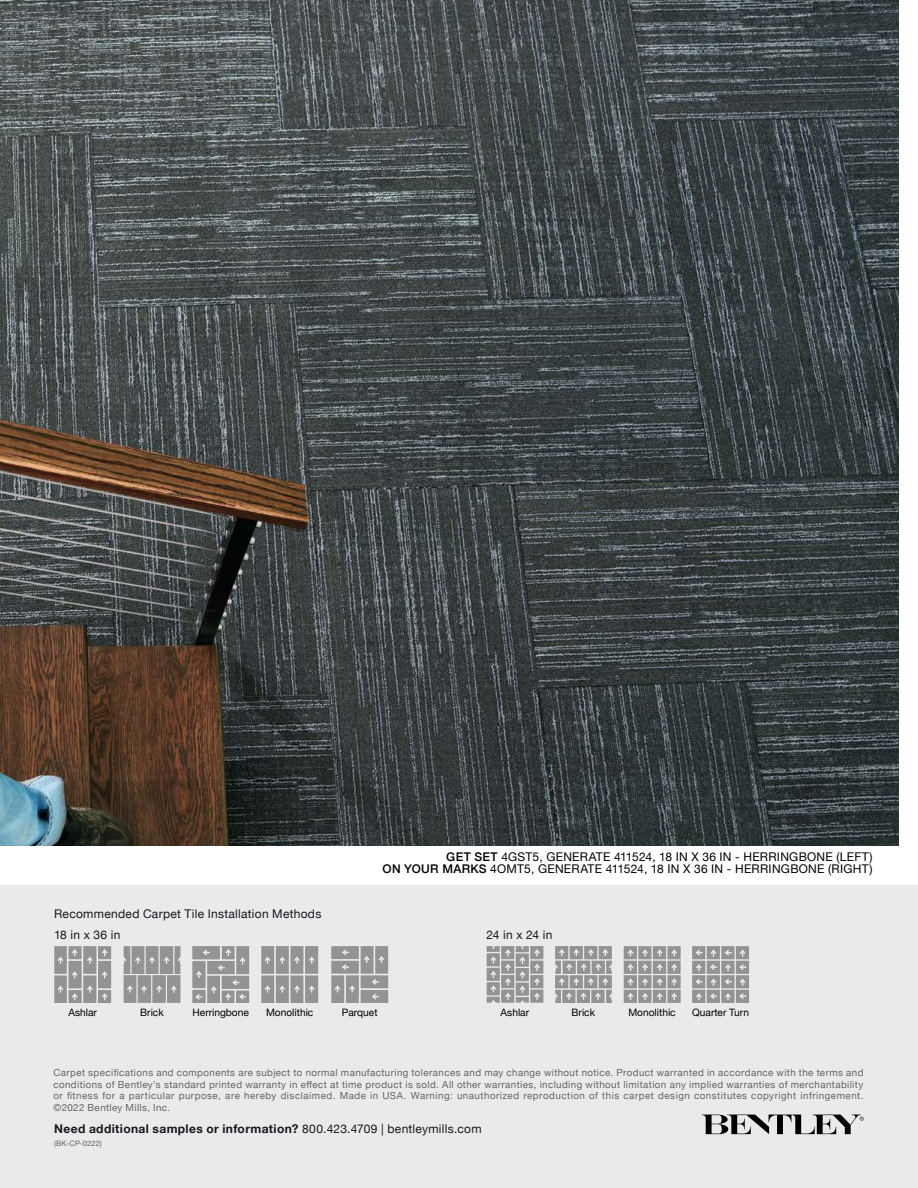
<style>
.page{position:relative;width:918px;height:1188px;background:#fff}
.page>*{position:absolute;margin:0;border:0;box-sizing:border-box;transform-origin:0 0}
.t1{font:12px/12px "Helvetica Neue";letter-spacing:.02em;color:#000;text-align:right}
.t2{font:700 12px "Helvetica Neue";letter-spacing:.035em;color:#18171c}
.t3{font:12px "Helvetica Neue";letter-spacing:.025em;color:#18171c}
.t4{font:10.2px "Helvetica Neue";color:#000}
.t5{font:9.75px/11.7px "Helvetica Neue";letter-spacing:.05em;color:#636466;text-align:justify}
.t6{font:7.5px "Helvetica Neue";letter-spacing:.01em;color:#636466}
.s1{font-weight:500}
.s2{font-weight:400}
</style>
<div class="page">
<div style="left:0;top:885px;width:918px;height:303px;background:#e9eaeb"></div>
<svg style="left:702px;top:1115px;width:162px;height:19px;background:#969797"></svg>
<svg style="left:192px;top:946px;width:57px;height:57px;background:#a2a3a4"></svg>
<svg style="left:124px;top:946px;width:56px;height:57px;background:#9e9fa0"></svg>
<svg style="left:54px;top:946px;width:57px;height:57px;background:#a1a2a4"></svg>
<svg style="left:261px;top:946px;width:57px;height:57px;background:#a0a1a2"></svg>
<svg style="left:331px;top:946px;width:57px;height:57px;background:#a0a1a2"></svg>
<svg style="left:555px;top:946px;width:57px;height:57px;background:#a6a7a8"></svg>
<svg style="left:487px;top:946px;width:56px;height:57px;background:#a6a7a8"></svg>
<svg style="left:624px;top:946px;width:57px;height:57px;background:#a6a7a8"></svg>
<svg style="left:692px;top:946px;width:57px;height:57px;background:#a5a6a7"></svg>
<img style="left:0;top:0;width:899px;height:846px">
<p class="t3" style="left:54px;top:905px;width:269px">Recommended Carpet Tile Installation Methods</p>
<p class="t1" style="left:383px;top:851px;width:492px"><span class="s1">GET SET</span> 4GST5, GENERATE 411524, 18 IN X 36 IN - HERRINGBONE (LEFT)<br><span class="s1">ON YOUR MARKS</span> 4OMT5, GENERATE 411524, 18 IN X 36 IN - HERRINGBONE (RIGHT)</p>
<p class="t3" style="left:54px;top:926px;width:68px">18 in x 36 in</p>
<p class="t3" style="left:486px;top:926px;width:68px">24 in x 24 in</p>
<p class="t4" style="left:68px;top:1005px;width:30px">Ashlar</p>
<p class="t4" style="left:140px;top:1005px;width:25px">Brick</p>
<p class="t4" style="left:193px;top:1005px;width:58px">Herringbone</p>
<p class="t4" style="left:266px;top:1005px;width:49px">Monolithic</p>
<p class="t4" style="left:342px;top:1005px;width:37px">Parquet</p>
<p class="t4" style="left:501px;top:1005px;width:30px">Ashlar</p>
<p class="t4" style="left:572px;top:1005px;width:25px">Brick</p>
<p class="t4" style="left:628px;top:1005px;width:49px">Monolithic</p>
<p class="t4" style="left:692px;top:1005px;width:58px">Quarter Turn</p>
<p class="t5" style="left:53px;top:1067px;width:812px">Carpet specifications and components are subject to normal manufacturing tolerances and may change without notice. Product warranted in accordance with the terms and conditions of Bentley’s standard printed warranty in effect at time product is sold. All other warranties, including without limitation any implied warranties of merchantability or fitness for a particular purpose, are hereby disclaimed. Made in USA. Warning: unauthorized reproduction of this carpet design constitutes copyright infringement. ©2022 Bentley Mills, Inc.</p>
<p class="t2" style="left:54px;top:1119px;width:429px">Need additional samples or information? <span class="s2">800.423.4709 | bentleymills.com</span></p>
<p class="t6" style="left:54px;top:1138px;width:49px">(BK-CP-0222)</p>
</div>
